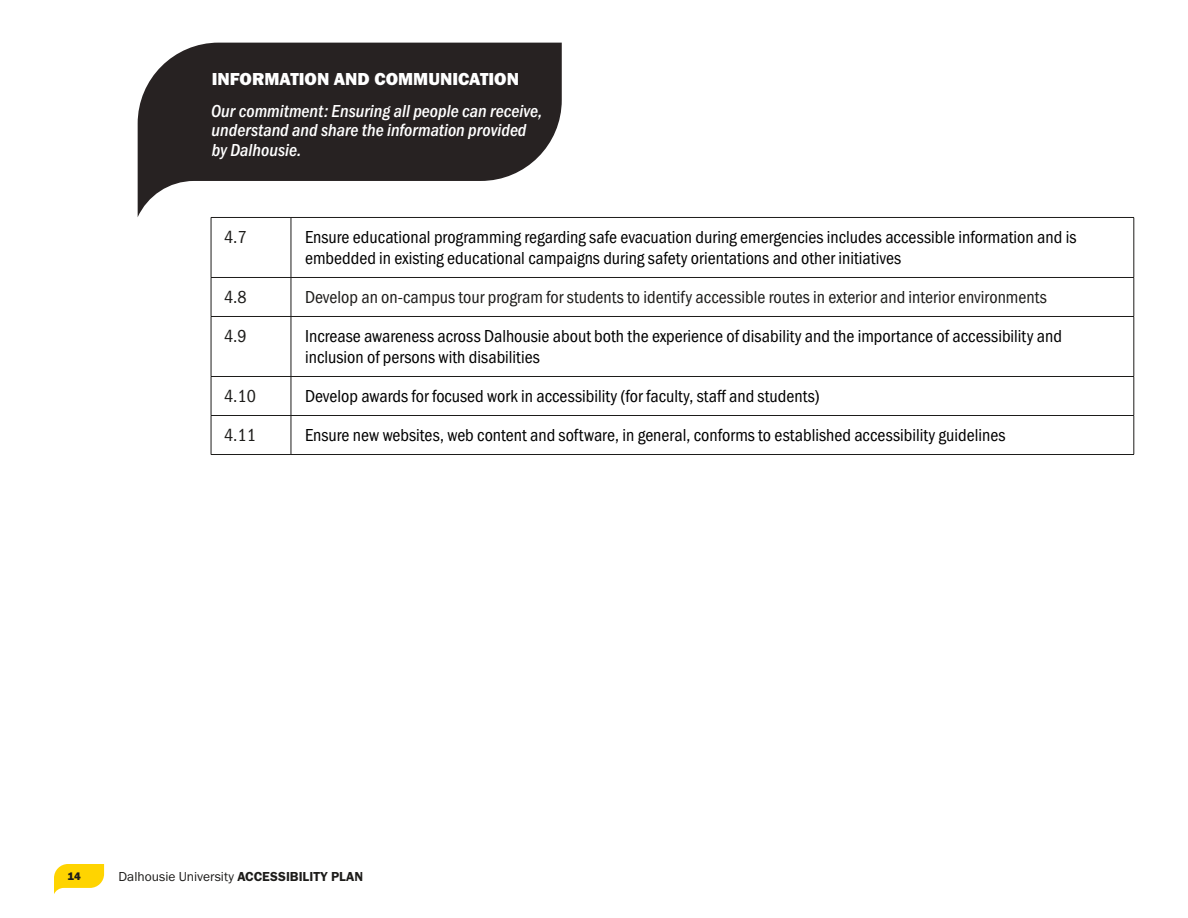
<style>
.page{position:relative;width:1188px;height:918px;background:#fff}
.page>*{position:absolute;margin:0;border:0;box-sizing:border-box;transform-origin:0 0}
.chart{font:18px/21px "Franklin Gothic URW Cond";color:#000}
.chart-2{font:18px "Franklin Gothic URW Cond";color:#1d1c1a}
.Body{font:18px/19.5px "Franklin Gothic URW Con Med Ita";color:#fff}
.Body-2{font:18px "Franklin Gothic URW Hea";color:#fff}
.t1{font:13.5px "Franklin Gothic URW Boo";color:#1d1c1a}
.t2{font:11.25px "Franklin Gothic URW Hea";color:#1d1c1a}
.s1{font-family:"Franklin Gothic URW Dem"}
</style>
<div class="page">
<svg style="left:54px;top:864px;width:50px;height:30px"></svg>
<svg style="left:138px;top:43px;width:424px;height:174px;fill:#272222"></svg>
<hr style="left:211px;top:217px;width:80px;height:1px;background:#1d1c1a">
<hr style="left:211px;top:218px;width:1px;height:59px;background:#1d1c1a">
<hr style="left:291px;top:217px;width:843px;height:1px;background:#1d1c1a">
<hr style="left:291px;top:218px;width:1px;height:59px;background:#1d1c1a">
<hr style="left:1134px;top:218px;width:1px;height:59px;background:#1d1c1a">
<hr style="left:211px;top:277px;width:80px;height:1px;background:#1d1c1a">
<hr style="left:211px;top:278px;width:1px;height:38px;background:#1d1c1a">
<hr style="left:291px;top:277px;width:843px;height:1px;background:#1d1c1a">
<hr style="left:291px;top:278px;width:1px;height:38px;background:#1d1c1a">
<hr style="left:1134px;top:278px;width:1px;height:38px;background:#1d1c1a">
<hr style="left:211px;top:316px;width:80px;height:1px;background:#1d1c1a">
<hr style="left:211px;top:317px;width:1px;height:59px;background:#1d1c1a">
<hr style="left:291px;top:316px;width:843px;height:1px;background:#1d1c1a">
<hr style="left:291px;top:317px;width:1px;height:59px;background:#1d1c1a">
<hr style="left:1134px;top:317px;width:1px;height:59px;background:#1d1c1a">
<hr style="left:211px;top:376px;width:80px;height:1px;background:#1d1c1a">
<hr style="left:211px;top:377px;width:1px;height:38px;background:#1d1c1a">
<hr style="left:291px;top:376px;width:843px;height:1px;background:#1d1c1a">
<hr style="left:291px;top:377px;width:1px;height:38px;background:#1d1c1a">
<hr style="left:1134px;top:377px;width:1px;height:38px;background:#1d1c1a">
<hr style="left:211px;top:415px;width:80px;height:1px;background:#1d1c1a">
<hr style="left:211px;top:416px;width:1px;height:38px;background:#1d1c1a">
<hr style="left:291px;top:415px;width:843px;height:1px;background:#1d1c1a">
<hr style="left:291px;top:416px;width:1px;height:38px;background:#1d1c1a">
<hr style="left:1134px;top:416px;width:1px;height:38px;background:#1d1c1a">
<hr style="left:211px;top:454px;width:80px;height:1px;background:#1d1c1a">
<hr style="left:291px;top:454px;width:843px;height:1px;background:#1d1c1a">
<p class="Body-2" style="left:212px;top:68px;width:309px">INFORMATION AND COMMUNICATION</p>
<p class="Body" style="left:211px;top:100px;width:333px">Our commitment: Ensuring all people can receive, understand and share the information provided by Dalhousie.</p>
<p class="chart-2" style="left:224px;top:224px;width:24px">4.7</p>
<p class="chart" style="left:305px;top:225px;width:773px">Ensure educational programming regarding safe evacuation during emergencies includes accessible information and is embedded in existing educational campaigns during safety orientations and other initiatives</p>
<p class="chart-2" style="left:224px;top:284px;width:24px">4.8</p>
<p class="chart-2" style="left:305px;top:284px;width:743px">Develop an on-campus tour program for students to identify accessible routes in exterior and interior environments</p>
<p class="chart-2" style="left:224px;top:323px;width:24px">4.9</p>
<p class="chart" style="left:305px;top:324px;width:758px">Increase awareness across Dalhousie about both the experience of disability and the importance of accessibility and inclusion of persons with disabilities</p>
<p class="chart-2" style="left:224px;top:383px;width:33px">4.10</p>
<p class="chart" style="left:305px;top:384px;width:516px">Develop awards for focused work in accessibility (for faculty, staff and students)</p>
<p class="chart-2" style="left:224px;top:422px;width:33px">4.11</p>
<p class="chart" style="left:305px;top:423px;width:702px">Ensure new websites, web content and software, in general, conforms to established accessibility guidelines</p>
<p class="t2" style="left:68px;top:869px;width:15px">14</p>
<p class="t1" style="left:119px;top:868px;width:246px">Dalhousie University <span class="s1">ACCESSIBILITY PLAN</span></p>
</div>
